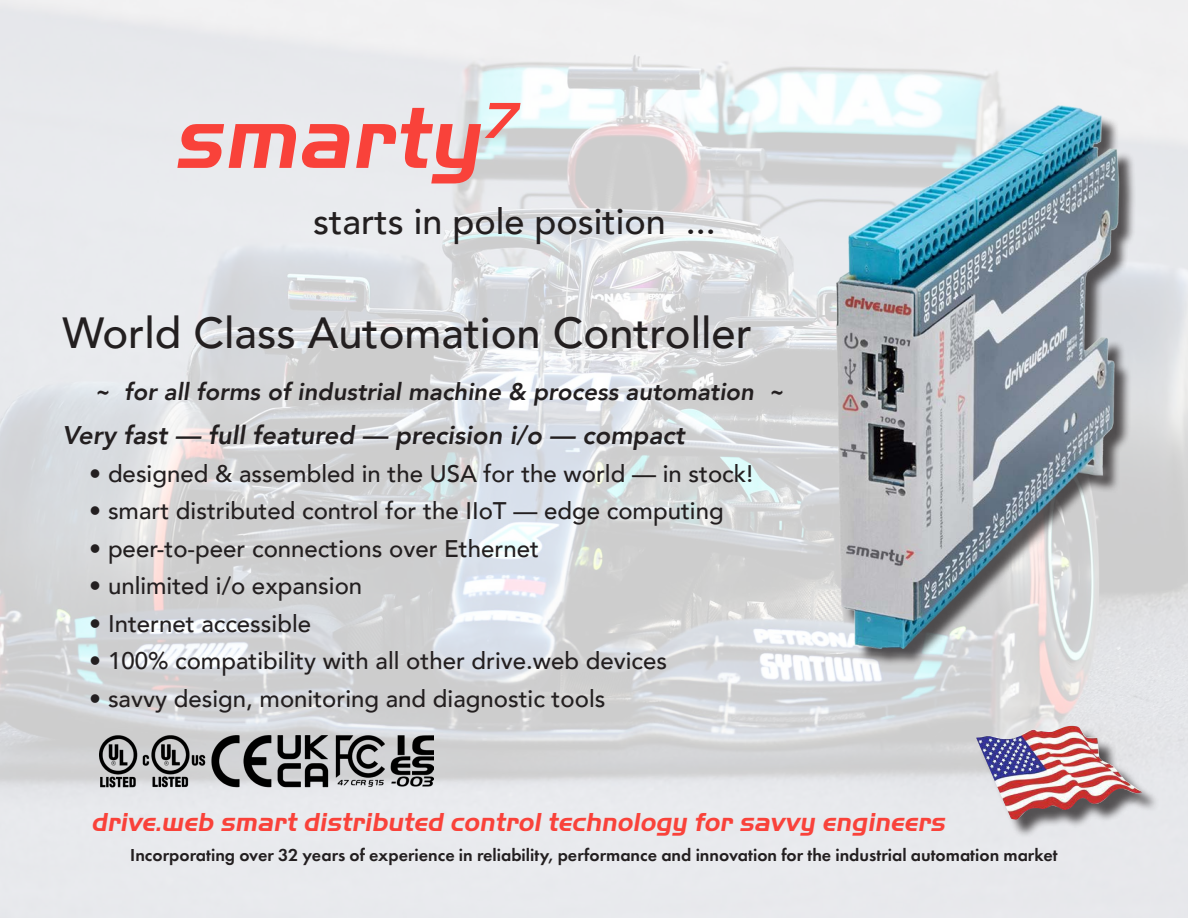
<style>
.page{position:relative;width:1188px;height:918px;background:#fff}
.page>*{position:absolute;margin:0;border:0;box-sizing:border-box;transform-origin:0 0}
.t1{font:italic 700 90px "Handel Sans EFCEOP";color:#f9423a}
.t2{font:500 43.5px "Avenir";color:#231f20}
.t3{font:500 36px "Avenir";color:#231f20}
.t4{font:italic 700 27px "Handel Sans EFCEOP";color:#f9423a}
.t5{font:italic 800 25.5px "Avenir";color:#231f20}
.t6{font:500 24px "Avenir";color:#231f20}
.t7{font:italic 800 24px "Avenir";color:#231f20}
.t8{font:600 18px "Futura PT";color:#231f20}
</style>
<div class="page">
<img style="left:0;top:0;width:1188px;height:918px">
<div style="left:838px;top:108px;width:299px;height:558px;background:#231f20;opacity:.75"></div>
<img style="left:831px;top:100px;width:315px;height:553px">
<div style="left:979px;top:728px;width:181px;height:110px;background:#231f20;opacity:.75"></div>
<img style="left:976px;top:726px;width:166px;height:94px">
<img style="left:99px;top:736px;width:334px;height:54px">
<h1 class="t1" style="left:173px;top:85px;width:346px">smarty<sup>7</sup></h1>
<h3 class="t3" style="left:313px;top:190px;width:404px">starts in pole position ...</h3>
<h2 class="t2" style="left:63px;top:295px;width:691px">World Class Automation Controller</h2>
<p class="t7" style="left:94px;top:378px;width:692px">~ for all forms of industrial machine &amp; process automation ~</p>
<p class="t5" style="left:63px;top:420px;width:623px">Very fast — full featured — precision i/o — compact</p>
<p class="t6" style="left:89px;top:453px;width:665px">• designed &amp; assembled in the USA for the world — in stock!</p>
<p class="t6" style="left:89px;top:490px;width:636px">• smart distributed control for the IIoT — edge computing</p>
<p class="t6" style="left:89px;top:528px;width:451px">• peer-to-peer connections over Ethernet</p>
<p class="t6" style="left:89px;top:565px;width:274px">• unlimited i/o expansion</p>
<p class="t6" style="left:89px;top:603px;width:223px">• Internet accessible</p>
<p class="t6" style="left:89px;top:640px;width:579px">• 100% compatibility with all other drive.web devices</p>
<p class="t6" style="left:89px;top:678px;width:518px">• savvy design, monitoring and diagnostic tools</p>
<p class="t4" style="left:91px;top:806px;width:855px">drive.web smart distributed control technology for savvy engineers</p>
<p class="t8" style="left:130px;top:844px;width:929px">Incorporating over 32 years of experience in reliability, performance and innovation for the industrial automation market</p>
</div>
